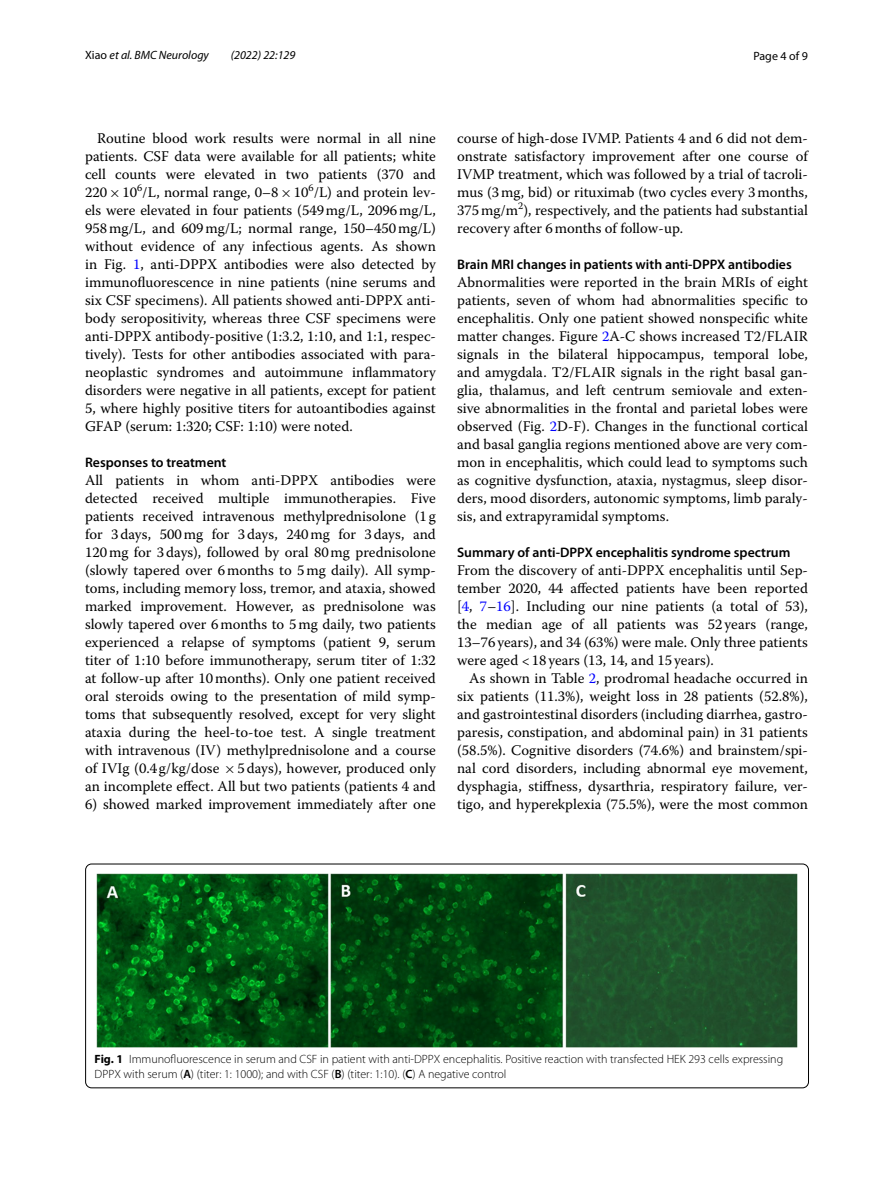
<style>
.page{position:relative;width:893px;height:1187px;background:#fff}
.page>*{position:absolute;margin:0;border:0;box-sizing:border-box;transform-origin:0 0}
.t1{font:14.7px/18px "Warnock Pro";color:#000;text-align:justify}
.t2{font:600 13.8px "Myriad Pro";color:#000}
.t3{font:300 12px/15px "Myriad Pro";color:#000}
.t4{font:italic 12px "Myriad Pro";color:#000}
.t5{font:12px "Myriad Pro";color:#000}
.s1{font-style:normal}
.s2{font-family:"MTSY"}
.s3{color:#00f}
.s4{font-weight:700}
.s5{font-weight:600}
</style>
<div class="page">
<img style="left:97px;top:873px;width:700px;height:174px">
<div style="left:85px;top:863px;width:724px;height:224px;border:1px solid #000;border-radius:6px"></div>
<p class="t4" style="left:85px;top:48px;width:125px"><span class="s1">Xiao</span> et al. BMC Neurology</p>
<p class="t4" style="left:231px;top:48px;width:66px">(2022) 22:129</p>
<p class="t5" style="left:753px;top:48px;width:56px">Page 4 of 9</p>
<p class="t1" style="left:85px;top:128px;width:352px;text-indent:12px">Routine blood work results were normal in all nine patients. CSF data were available for all patients; white cell counts were elevated in two patients (370 and 220<span class="s2">×</span> -10<sup>6</sup>/L, normal range, 0–8<span class="s2">×</span> -10<sup>6</sup>/L) and protein lev&shy;els were elevated in four patients (549mg/L, 2096mg/L, 958mg/L, and 609mg/L; normal range, 150–450mg/L) without evidence of any infectious agents. As shown in Fig. <span class="s3">1</span>, anti-DPPX antibodies were also detected by immunofluorescence in nine patients (nine serums and six CSF specimens). All patients showed anti-DPPX anti&shy;body seropositivity, whereas three CSF specimens were anti-DPPX antibody-positive (1:3.2, 1:10, and 1:1, respec&shy;tively). Tests for other antibodies associated with para&shy;neoplastic syndromes and autoimmune inflammatory disorders were negative in all patients, except for patient 5, where highly positive titers for autoantibodies against GFAP (serum: 1:320; CSF: 1:10) were noted.</p>
<p class="t2" style="left:85px;top:453px;width:143px">Responses to treatment</p>
<p class="t1" style="left:85px;top:470px;width:352px">All patients in whom anti-DPPX antibodies were detected received multiple immunotherapies. Five patients received intravenous methylprednisolone (1g for 3days, 500mg for 3days, 240mg for 3days, and 120mg for 3days), followed by oral 80mg prednisolone (slowly tapered over 6months to 5mg daily). All symp&shy;toms, including memory loss, tremor, and ataxia, showed marked improvement. However, as prednisolone was slowly tapered over 6months to 5mg daily, two patients experienced a relapse of symptoms (patient 9, serum titer of 1:10 before immunotherapy, serum titer of 1:32 at follow-up after 10months). Only one patient received oral steroids owing to the presentation of mild symp&shy;toms that subsequently resolved, except for very slight ataxia during the heel-to-toe test. A single treatment with intravenous (IV) methylprednisolone and a course of IVIg (0.4g/kg/dose <span class="s2">×</span>5days), however, produced only an incomplete effect. All but two patients (patients 4 and</p>
<p class="t1" style="left:85px;top:794px;width:352px">6) showed marked improvement immediately after one</p>
<p class="t1" style="left:457px;top:128px;width:352px">course of high-dose IVMP. Patients 4 and 6 did not dem&shy;onstrate satisfactory improvement after one course of IVMP treatment, which was followed by a trial of tacroli&shy;mus (3mg, bid) or rituximab (two cycles every 3months, 375mg/m<sup>2</sup>), respectively, and the patients had substantial recovery after 6months of follow-up.</p>
<p class="t2" style="left:457px;top:255px;width:336px">Brain MRI changes in patients with anti‑DPPX antibodies</p>
<p class="t1" style="left:457px;top:272px;width:352px">Abnormalities were reported in the brain MRIs of eight patients, seven of whom had abnormalities specific to encephalitis. Only one patient showed nonspecific white matter changes. Figure <span class="s3">2</span>A-C shows increased T2/FLAIR signals in the bilateral hippocampus, temporal lobe, and amygdala. T2/FLAIR signals in the right basal gan&shy;glia, thalamus, and left centrum semiovale and exten&shy;sive abnormalities in the frontal and parietal lobes were observed (Fig. <span class="s3">2</span>D-F). Changes in the functional cortical and basal ganglia regions mentioned above are very com&shy;mon in encephalitis, which could lead to symptoms such as cognitive dysfunction, ataxia, nystagmus, sleep disor&shy;ders, mood disorders, autonomic symptoms, limb paraly&shy;sis, and extrapyramidal symptoms.</p>
<p class="t2" style="left:457px;top:543px;width:335px">Summary of anti‑DPPX encephalitis syndrome spectrum</p>
<p class="t1" style="left:457px;top:560px;width:352px">From the discovery of anti-DPPX encephalitis until Sep&shy;tember 2020, 44 affected patients have been reported [<span class="s3">4</span>, <span class="s3">7</span>–<span class="s3">16</span>]. Including our nine patients (a total of 53), the median age of all patients was 52 years (range, 13–76years), and 34 (63%) were male. Only three patients were aged &lt;18years (13, 14, and 15years).</p>
<p class="t1" style="left:457px;top:668px;width:352px;text-indent:12px">As shown in Table <span class="s3">2</span>, prodromal headache occurred in six patients (11.3%), weight loss in 28 patients (52.8%), and gastrointestinal disorders (including diarrhea, gastro&shy;paresis, constipation, and abdominal pain) in 31 patients (58.5%). Cognitive disorders (74.6%) and brainstem/spi&shy;nal cord disorders, including abnormal eye movement, dysphagia, stiffness, dysarthria, respiratory failure, ver&shy;tigo, and hyperekplexia (75.5%), were the most common</p>
<p class="t3" style="left:95px;top:1051px;width:690px"><span class="s4">Fig. 1</span> Immunofluorescence in serum and CSF in patient with anti-DPPX encephalitis. Positive reaction with transfected HEK 293 cells expressing<br>DPPX with serum (<span class="s5">A</span>) (titer: 1: 1000); and with CSF (<span class="s5">B</span>) (titer: 1:10). (<span class="s5">C</span>) A negative control</p>
</div>
